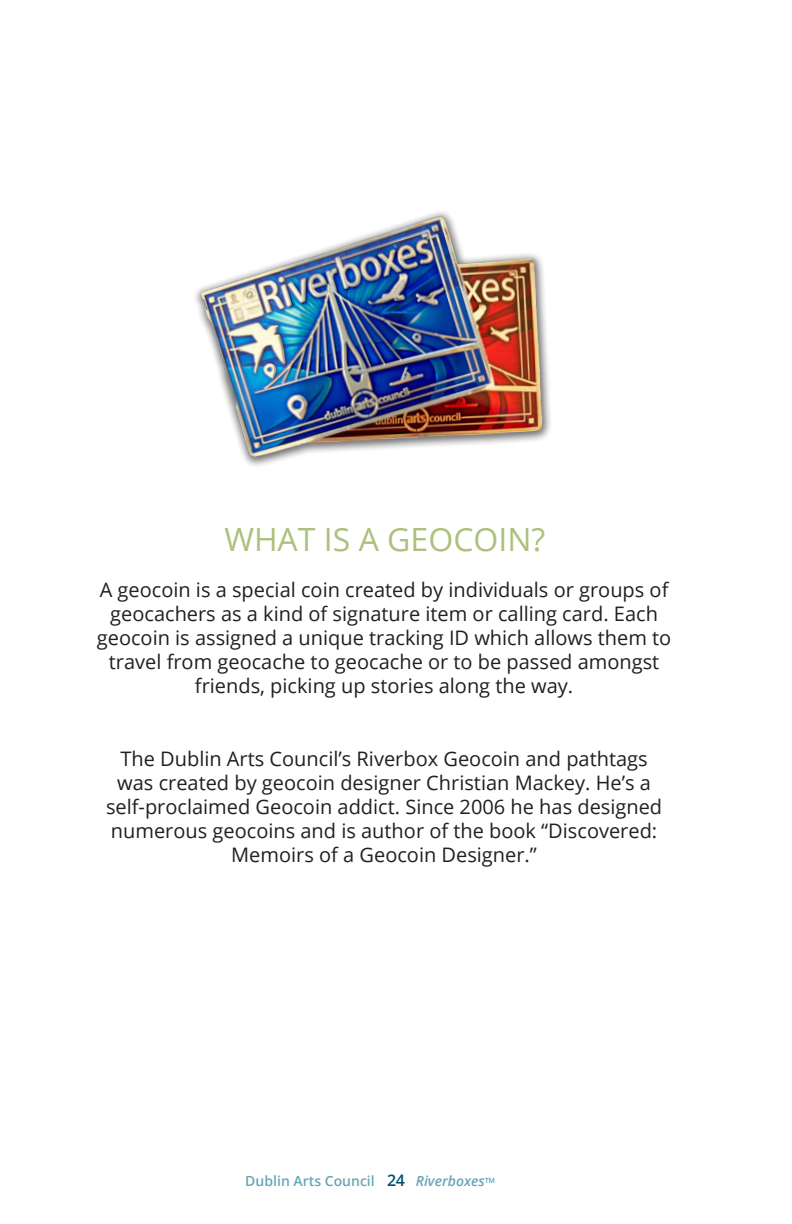
<style>
.page{position:relative;width:792px;height:1224px;background:#fff}
.page>*{position:absolute;margin:0;border:0;box-sizing:border-box;transform-origin:0 0}
.t1{font:32px "Open Sans";color:#adc07c}
.DAC_Body_Copy{font:20px/24px "Open Sans";color:#231f20;text-align:center}
.t2{font:600 14px "Open Sans";color:#69a5b7}
.s1{font-size:16px;color:#004f70}
.s2{font-style:italic}
.s3{font-weight:400}
</style>
<div class="page">
<img style="left:195px;top:212px;width:356px;height:254px">
<p class="t1" style="left:224px;top:517px;width:322px">WHAT IS A GEOCOIN?</p>
<p class="DAC_Body_Copy" style="left:97px;top:577px;width:576px">A geocoin is a special coin created by individuals or groups of geocachers as a kind of signature item or calling card. Each geocoin is assigned a unique tracking ID which allows them to travel from geocache to geocache or to be passed amongst friends, picking up stories along the way.</p>
<p class="DAC_Body_Copy" style="left:106px;top:747px;width:558px">The Dublin Arts Council’s Riverbox Geocoin and pathtags was created by geocoin designer Christian Mackey. He’s a self-proclaimed Geocoin addict. Since 2006 he has designed numerous geocoins and is author of the book “Discovered:<br>Memoirs of a Geocoin Designer.”</p>
<p class="t2" style="left:245px;top:1171px;width:252px">Dublin Arts Council <span class="s1">24</span> <span class="s2">Riverboxes</span><span class="s3">™</span></p>
</div>
